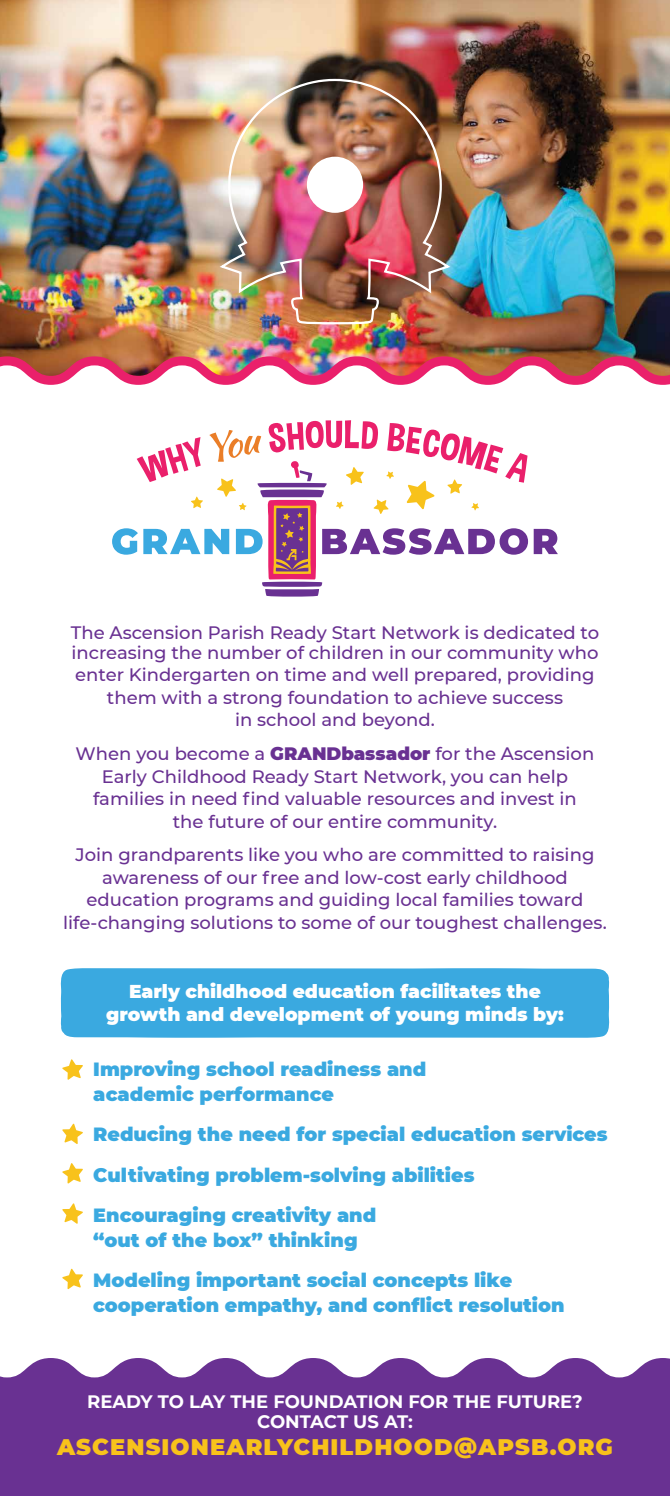
<style>
.page{position:relative;width:670px;height:1496px;background:#fff}
.page>*{position:absolute;margin:0;border:0;box-sizing:border-box;transform-origin:0 0}
.t1{font:900 22.5px "Montserrat";letter-spacing:.05em;color:#f8c21b}
.t2{font:900 19.12px/24.8px "Montserrat";color:#3aa9e0}
.t3{font:900 18.68px/22.5px "Montserrat";color:#fff;text-align:center}
.t4{font:500 18px/22.5px "Montserrat";color:#693192;text-align:center}
.t5{font:700 18px/20.2px "Montserrat";color:#fff;text-align:center}
.s1{font-weight:900}
</style>
<div class="page">
<svg style="left:0;top:1358px;width:669px;height:137px;background:#723e99"></svg>
<img style="left:0;top:0;width:669px;height:356px">
<svg style="left:533px;top:529px;width:24px;height:25px"></svg>
<svg style="left:0;top:356px;width:669px;height:29px"></svg>
<div style="left:60px;top:968px;width:550px;height:69px;background:#3aa9e0"></div>
<svg style="left:62px;top:1059px;width:21px;height:20px"></svg>
<svg style="left:62px;top:1123px;width:21px;height:21px"></svg>
<svg style="left:62px;top:1163px;width:21px;height:20px"></svg>
<svg style="left:62px;top:1203px;width:21px;height:20px"></svg>
<svg style="left:62px;top:1268px;width:21px;height:21px"></svg>
<img style="left:217px;top:78px;width:233px;height:303px">
<svg style="left:112px;top:420px;width:415px;height:177px"></svg>
<div style="left:306px;top:157px;width:57px;height:56px;background:#fff;border-radius:50%"></div>
<p class="t4" style="left:71px;top:621px;width:529px;line-height:20.2px;text-align:left">The Ascension Parish Ready Start Network is dedicated to increasing the number of children in our community who</p>
<p class="t4" style="left:75px;top:663px;width:520px">enter Kindergarten on time and well prepared, providing them with a strong foundation to achieve success<br>in school and beyond.</p>
<p class="t4" style="left:76px;top:741px;width:519px">When you become a <span class="s1">GRANDbassador</span> for the Ascension Early Childhood Ready Start Network, you can help families in need find valuable resources and invest in the future of our entire community.</p>
<p class="t4" style="left:63px;top:843px;width:544px">Join grandparents like you who are committed to raising awareness of our free and low-cost early childhood education programs and guiding local families toward life-changing solutions to some of our toughest challenges.</p>
<p class="t3" style="left:106px;top:979px;width:458px">Early childhood education facilitates the growth and development of young minds by:</p>
<p class="t2" style="left:93px;top:1055px;width:334px">Improving school readiness and academic performance</p>
<p class="t2" style="left:93px;top:1120px;width:515px">Reducing the need for special education services</p>
<p class="t2" style="left:93px;top:1161px;width:382px">Cultivating problem-solving abilities</p>
<p class="t2" style="left:93px;top:1201px;width:284px">Encouraging creativity and “out of the box” thinking</p>
<p class="t2" style="left:93px;top:1266px;width:472px">Modeling important social concepts like cooperation empathy, and conflict resolution</p>
<p class="t5" style="left:87px;top:1390px;width:497px">READY TO LAY THE FOUNDATION FOR THE FUTURE?<br>CONTACT US AT:</p>
<p class="t1" style="left:57px;top:1429px;width:557px">ASCENSIONEARLYCHILDHOOD@APSB.ORG</p>
</div>
